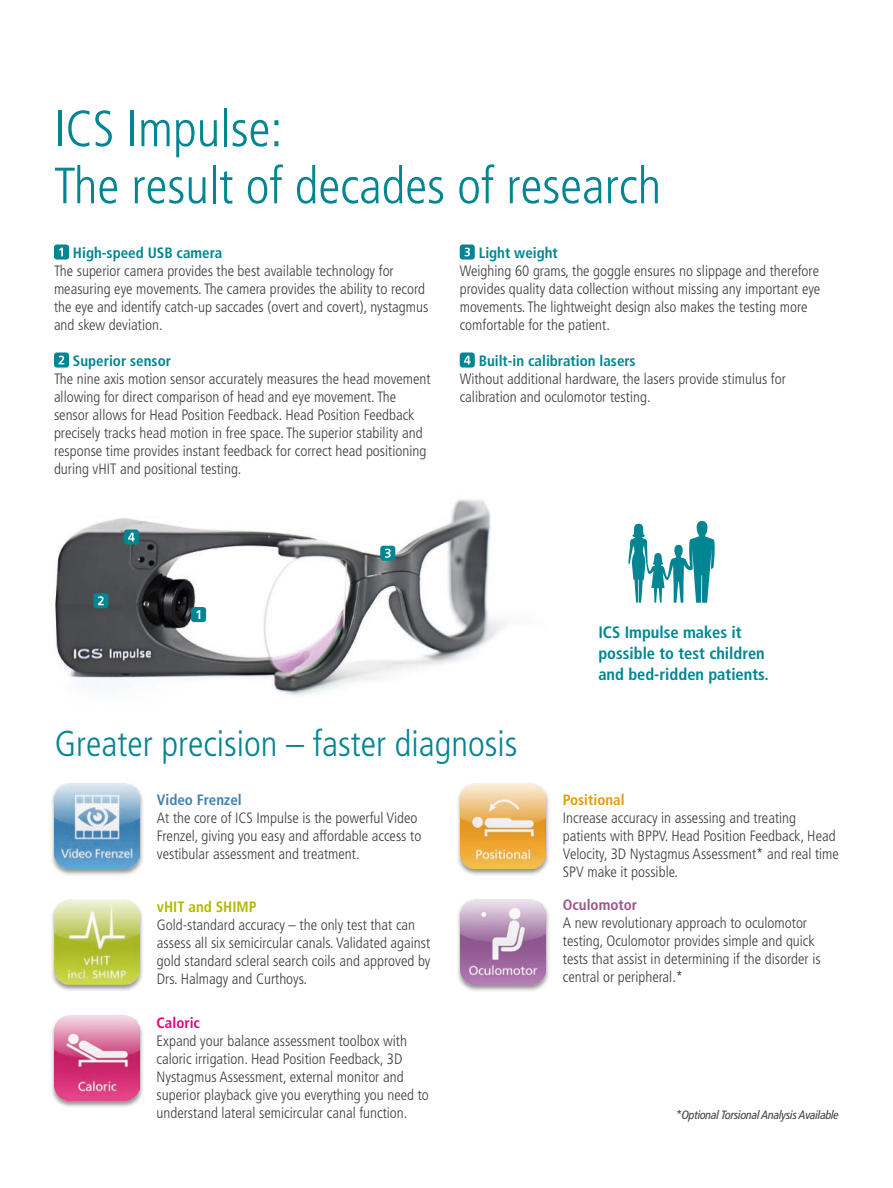
<style>
.page{position:relative;width:893px;height:1188px;background:#fff}
.page>*{position:absolute;margin:0;border:0;box-sizing:border-box;transform-origin:0 0}
.t1{font:300 condensed 51px/57px "Frutiger LT Std";color:#008592}
.t2{font:300 condensed 36px "Frutiger LT Std";color:#008592}
.t3{font:700 condensed 16.5px/21px "Frutiger LT Std";color:#008592}
.t4{font:300 condensed 15px/18px "Frutiger LT Std";color:#3d3d3c}
.t5{font:700 condensed 15px "Frutiger LT Std";color:#008592}
.t6{font:700 condensed 15px "Frutiger LT Std";color:#b4b800}
.t7{font:700 condensed 15px "Frutiger LT Std";color:#4182b4}
.t8{font:700 condensed 15px "Frutiger LT Std";color:#99578e}
.t9{font:700 condensed 15px "Frutiger LT Std";color:#e59c0c}
.t10{font:700 condensed 15px "Frutiger LT Std";color:#e6007e}
.t11{font:italic condensed 12px "Frutiger LT Com";letter-spacing:-.02em;color:#3d3d3c}
</style>
<div class="page">
<img style="left:53px;top:499px;width:453px;height:197px">
<div style="left:124px;top:530px;width:15px;height:15px;background:#008592;border-radius:3px"></div>
<svg style="left:128px;top:533px;width:7px;height:8px"></svg>
<div style="left:380px;top:546px;width:15px;height:15px;background:#008592;border-radius:3px"></div>
<svg style="left:385px;top:549px;width:6px;height:9px"></svg>
<div style="left:93px;top:593px;width:15px;height:15px;background:#008592;border-radius:3px"></div>
<svg style="left:98px;top:596px;width:6px;height:9px"></svg>
<div style="left:191px;top:607px;width:15px;height:15px;background:#008592;border-radius:3px"></div>
<svg style="left:196px;top:610px;width:4px;height:9px"></svg>
<div style="left:456px;top:899px;width:94px;height:94px;background:#1d1d1b;opacity:.5"></div>
<img style="left:461px;top:899px;width:85px;height:85px">
<div style="left:456px;top:783px;width:94px;height:94px;background:#1d1d1b;opacity:.5"></div>
<img style="left:461px;top:783px;width:85px;height:85px">
<div style="left:50px;top:899px;width:94px;height:94px;background:#1d1d1b;opacity:.5"></div>
<img style="left:55px;top:899px;width:85px;height:85px">
<div style="left:50px;top:783px;width:94px;height:94px;background:#1d1d1b;opacity:.5"></div>
<img style="left:55px;top:783px;width:85px;height:85px">
<div style="left:54px;top:244px;width:15px;height:16px;background:#008592;border-radius:3px"></div>
<svg style="left:59px;top:248px;width:4px;height:8px"></svg>
<div style="left:54px;top:352px;width:15px;height:16px;background:#008592;border-radius:3px"></div>
<svg style="left:59px;top:356px;width:5px;height:8px"></svg>
<div style="left:460px;top:244px;width:15px;height:16px;background:#008592;border-radius:3px"></div>
<svg style="left:464px;top:248px;width:6px;height:8px"></svg>
<div style="left:460px;top:352px;width:15px;height:16px;background:#008592;border-radius:3px"></div>
<svg style="left:464px;top:356px;width:7px;height:8px"></svg>
<svg style="left:628px;top:521px;width:87px;height:82px"></svg>
<div style="left:50px;top:1015px;width:94px;height:94px;background:#1d1d1b;opacity:.5"></div>
<img style="left:55px;top:1015px;width:85px;height:85px">
<h1 class="t1" style="left:54px;top:101px;width:609px">ICS Impulse:<br>The result of decades of research</h1>
<p class="t5" style="left:73px;top:244px;width:151px">High-speed USB camera</p>
<p class="t4" style="left:54px;top:262px;width:376px">The superior camera provides the best available technology for measuring eye movements. The camera provides the ability to record the eye and identify catch-up saccades (overt and covert), nystagmus and skew deviation.</p>
<p class="t5" style="left:73px;top:352px;width:100px">Superior sensor</p>
<p class="t4" style="left:54px;top:370px;width:378px">The nine axis motion sensor accurately measures the head movement allowing for direct comparison of head and eye movement. The sensor allows for Head Position Feedback. Head Position Feedback precisely tracks head motion in free space. The superior stability and response time provides instant feedback for correct head positioning during vHIT and positional testing.</p>
<p class="t5" style="left:479px;top:244px;width:81px">Light weight</p>
<p class="t4" style="left:460px;top:262px;width:362px">Weighing 60 grams, the goggle ensures no slippage and therefore provides quality data collection without missing any important eye movements. The lightweight design also makes the testing more comfortable for the patient.</p>
<p class="t5" style="left:479px;top:352px;width:159px">Built-in calibration lasers</p>
<p class="t4" style="left:460px;top:370px;width:328px">Without additional hardware, the lasers provide stimulus for calibration and oculomotor testing.</p>
<p class="t3" style="left:598px;top:622px;width:172px">ICS Impulse makes it possible to test children and bed-ridden patients.</p>
<h2 class="t2" style="left:55px;top:723px;width:464px">Greater precision – faster diagnosis</h2>
<p class="t7" style="left:157px;top:791px;width:86px">Video Frenzel</p>
<p class="t4" style="left:157px;top:809px;width:266px">At the core of ICS Impulse is the powerful Video<br>Frenzel, giving you easy and affordable access to vestibular assessment and treatment.</p>
<p class="t6" style="left:157px;top:898px;width:101px">vHIT and SHIMP</p>
<p class="t4" style="left:157px;top:916px;width:275px">Gold-standard accuracy – the only test that can assess all six semicircular canals. Validated against gold standard scleral search coils and approved by Drs. Halmagy and Curthoys.</p>
<p class="t10" style="left:157px;top:1014px;width:45px">Caloric</p>
<p class="t4" style="left:157px;top:1032px;width:274px">Expand your balance assessment toolbox with caloric irrigation. Head Position Feedback, 3D Nystagmus Assessment, external monitor and superior playback give you everything you need to understand lateral semicircular canal function.</p>
<p class="t9" style="left:563px;top:791px;width:63px">Positional</p>
<p class="t4" style="left:563px;top:809px;width:278px">Increase accuracy in assessing and treating patients with BPPV. Head Position Feedback, Head Velocity, 3D Nystagmus Assessment* and real time SPV make it possible.</p>
<p class="t8" style="left:563px;top:896px;width:76px">Oculomotor</p>
<p class="t4" style="left:563px;top:914px;width:259px">A new revolutionary approach to oculomotor testing, Oculomotor provides simple and quick tests that assist in determining if the disorder is central or peripheral.*</p>
<p class="t11" style="left:676px;top:1107px;width:164px">*Optional Torsional Analysis Available</p>
</div>
